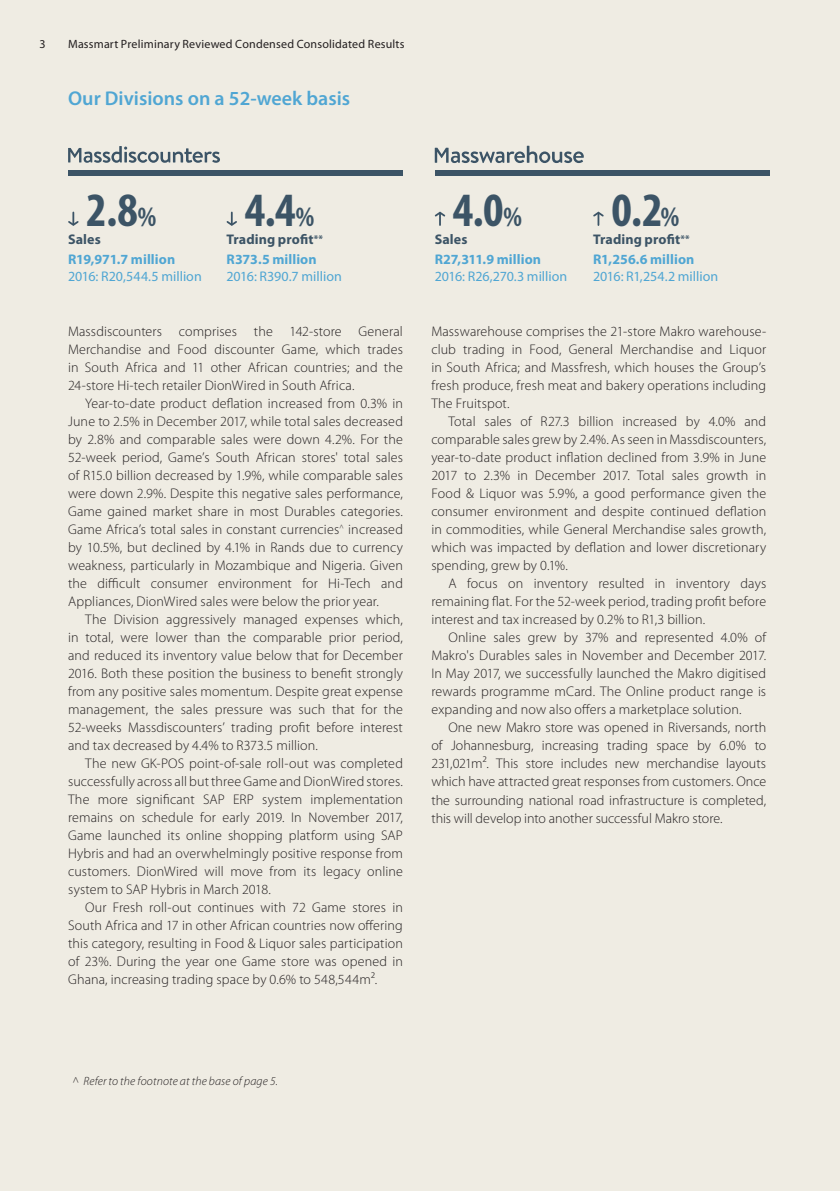
<style>
.page{position:relative;width:840px;height:1191px;background:#fff}
.page>*{position:absolute;margin:0;border:0;box-sizing:border-box;transform-origin:0 0}
.t1{font:700 condensed 48px "Myriad Pro";color:#3c5466}
.t2{font:600 20px "Myriad Pro";color:#50a6d3}
.t3{font:300 14px/18px "Myriad Pro";letter-spacing:.01em;color:#231f20;text-align:justify}
.t4{font:14px "Myriad Pro";color:#50a6d3}
.t5{font:700 14px/19.8px "Myriad Pro";letter-spacing:.005em;color:#50a6d3}
.t6{font:700 14px/19.8px "Myriad Pro";letter-spacing:.01em;color:#3c5466}
.t7{font:12px "Myriad Pro";letter-spacing:.015em;color:#231f20}
.t8{font:italic 300 12px "Myriad Pro";letter-spacing:.01em;color:#231f20}
.s1{font-size:28px}
.s2{font-size:10px}
.s3{color:#50a6d3}
.s4{color:#3c5466}
.s5{font-size:10px;color:#3c5466}
</style>
<div class="page">
<div style="left:0;top:0;width:839px;height:1191px;background:#efece3"></div>
<svg style="left:68px;top:212px;width:11px;height:14px"></svg>
<svg style="left:226px;top:212px;width:11px;height:14px"></svg>
<svg style="left:434px;top:211px;width:12px;height:14px"></svg>
<svg style="left:593px;top:211px;width:11px;height:14px"></svg>
<svg style="left:68px;top:146px;width:152px;height:17px"></svg>
<svg style="left:434px;top:146px;width:149px;height:17px"></svg>
<div style="left:68px;top:170px;width:335px;height:5px;background:#3c5466"></div>
<div style="left:434px;top:170px;width:335px;height:5px;background:#3c5466"></div>
<p class="t7" style="left:39px;top:38px;width:8px">3</p>
<p class="t7" style="left:68px;top:38px;width:338px">Massmart Preliminary Reviewed Condensed Consolidated Results</p>
<h2 class="t2" style="left:68px;top:87px;width:283px">Our Divisions on a 52-week basis</h2>
<h1 class="t1" style="left:86px;top:183px;width:71px">2.8<span class="s1">%</span></h1>
<h1 class="t1" style="left:244px;top:183px;width:71px">4.4<span class="s1">%</span></h1>
<h1 class="t1" style="left:452px;top:183px;width:70px">4.0<span class="s1">%</span></h1>
<h1 class="t1" style="left:611px;top:183px;width:69px">0.2<span class="s1">%</span></h1>
<p class="t6" style="left:68px;top:230px;width:34px">Sales</p>
<p class="t5" style="left:68px;top:250px;width:109px">R19,971.7 million</p>
<p class="t4" style="left:68px;top:269px;width:135px">2016: R20,544.5 million</p>
<p class="t6" style="left:226px;top:230px;width:98px">Trading profit<span class="s2">**<br></span><span class="s3">R373.5 million</span></p>
<p class="t4" style="left:226px;top:269px;width:117px">2016: R390.7 million</p>
<p class="t5" style="left:593px;top:230px;width:103px"><span class="s4">Trading profit</span><span class="s5">**<br></span>R1,256.6 million</p>
<p class="t4" style="left:593px;top:269px;width:126px">2016: R1,254.2 million</p>
<p class="t6" style="left:434px;top:230px;width:34px">Sales</p>
<p class="t5" style="left:434px;top:250px;width:108px">R27,311.9 million</p>
<p class="t4" style="left:434px;top:269px;width:134px">2016: R26,270.3 million</p>
<p class="t3" style="left:68px;top:323px;width:336px">Massdiscounters comprises the 142-store General Merchandise and Food discounter Game, which trades in South Africa and 11 other African countries; and the 24-store Hi-tech retailer DionWired in South Africa.</p>
<p class="t3" style="left:68px;top:395px;width:336px;text-indent:17px">Year-to-date product deflation increased from 0.3% in June to 2.5% in December 2017, while total sales decreased by 2.8% and comparable sales were down 4.2%. For the 52-week period, Game’s South African stores' total sales of R15.0 billion decreased by 1.9%, while comparable sales were down 2.9%. Despite this negative sales performance, Game gained market share in most Durables categories.<br>Game Africa’s total sales in constant currencies<sup>^</sup> increased by 10.5%, but declined by 4.1% in Rands due to currency weakness, particularly in Mozambique and Nigeria. Given the difficult consumer environment for Hi-Tech and Appliances, DionWired sales were below the prior year.</p>
<p class="t3" style="left:68px;top:611px;width:336px;text-indent:17px">The Division aggressively managed expenses which, in total, were lower than the comparable prior period, and reduced its inventory value below that for December 2016. Both these position the business to benefit strongly from any positive sales momentum. Despite great expense management, the sales pressure was such that for the 52-weeks Massdiscounters’ trading profit before interest and tax decreased by 4.4% to R373.5 million.</p>
<p class="t3" style="left:68px;top:755px;width:336px;text-indent:17px">The new GK-POS point-of-sale roll-out was completed successfully across all but three Game and DionWired stores.<br>The more significant SAP ERP system implementation remains on schedule for early 2019. In November 2017, Game launched its online shopping platform using SAP Hybris and had an overwhelmingly positive response from customers. DionWired will move from its legacy online system to SAP Hybris in March 2018.</p>
<p class="t3" style="left:68px;top:899px;width:336px;text-indent:17px">Our Fresh roll-out continues with 72 Game stores in South Africa and 17 in other African countries now offering this category, resulting in Food &amp; Liquor sales participation of 23%. During the year one Game store was opened in Ghana, increasing trading space by 0.6% to 548,544m².</p>
<p class="t3" style="left:431px;top:323px;width:336px">Masswarehouse comprises the 21-store Makro warehouse&shy;club trading in Food, General Merchandise and Liquor in South Africa; and Massfresh, which houses the Group’s fresh produce, fresh meat and bakery operations including The Fruitspot.</p>
<p class="t3" style="left:431px;top:413px;width:336px;text-indent:17px">Total sales of R27.3 billion increased by 4.0% and comparable sales grew by 2.4%. As seen in Massdiscounters, year-to-date product inflation declined from 3.9% in June 2017 to 2.3% in December 2017. Total sales growth in Food &amp; Liquor was 5.9%, a good performance given the consumer environment and despite continued deflation in commodities, while General Merchandise sales growth, which was impacted by deflation and lower discretionary spending, grew by 0.1%.</p>
<p class="t3" style="left:431px;top:575px;width:336px;text-indent:17px">A focus on inventory resulted in inventory days remaining flat. For the 52-week period, trading profit before interest and tax increased by 0.2% to R1,3 billion.</p>
<p class="t3" style="left:431px;top:629px;width:336px;text-indent:17px">Online sales grew by 37% and represented 4.0% of Makro's Durables sales in November and December 2017.<br>In May 2017, we successfully launched the Makro digitised rewards programme mCard. The Online product range is expanding and now also offers a marketplace solution.</p>
<p class="t3" style="left:431px;top:719px;width:336px;text-indent:17px">One new Makro store was opened in Riversands, north of Johannesburg, increasing trading space by 6.0% to 231,021m². This store includes new merchandise layouts which have attracted great responses from customers. Once the surrounding national road infrastructure is completed, this will develop into another successful Makro store.</p>
<p class="t8" style="left:72px;top:1074px;width:207px">^ Refer to the footnote at the base of page 5.</p>
</div>
